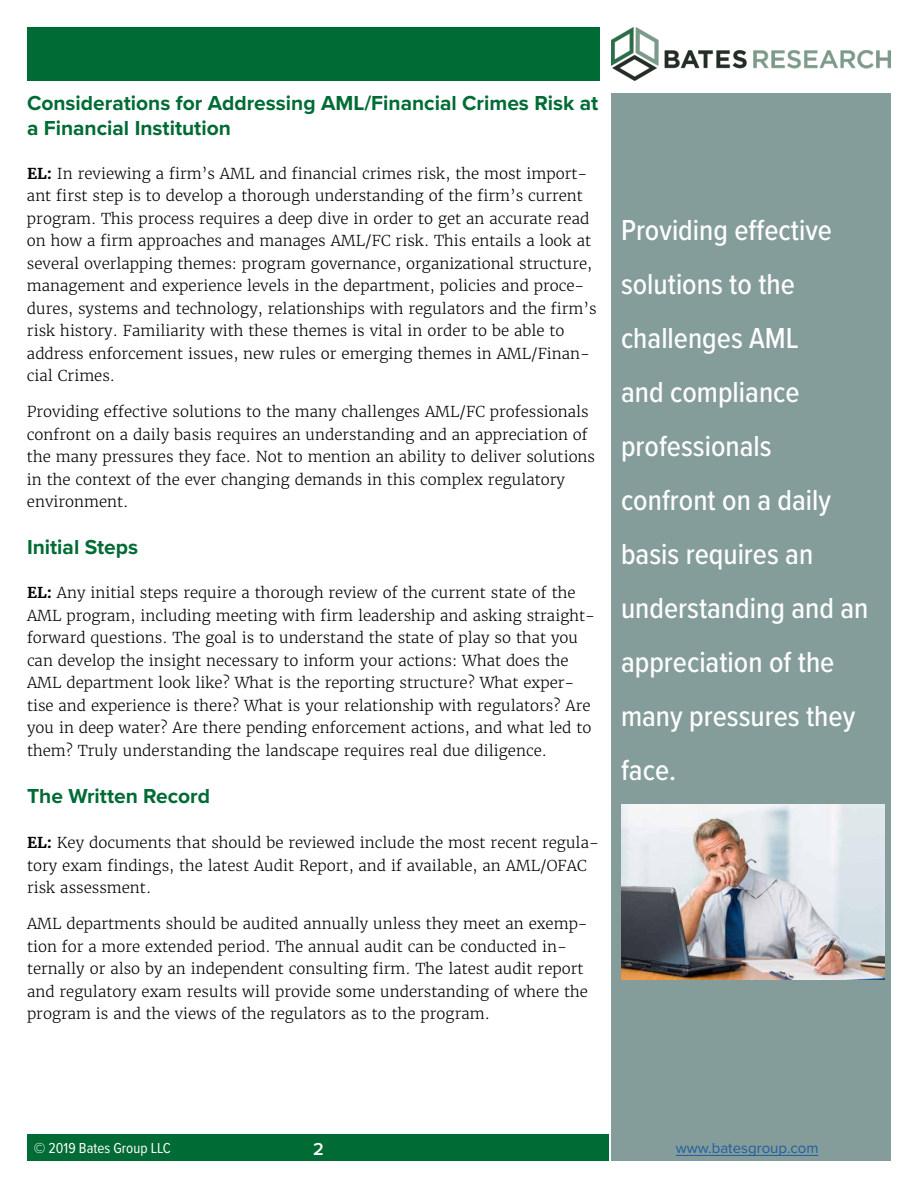
<style>
.page{position:relative;width:918px;height:1188px;background:#fff}
.page>*{position:absolute;margin:0;border:0;box-sizing:border-box;transform-origin:0 0}
.t1{font:500 30px/54px "Proxima Nova Cond";color:#fff}
.t2{font:700 21px/25.2px "Proxima Nova";color:#006b35}
.t3{font:600 18px "Proxima Nova";color:#fff}
.t4{font:300 15px/22.5px "Merriweather";color:#000}
.t5{font:15px "Proxima Nova Cond";color:#fff}
.t6{font:15px "Proxima Nova";color:#215e9e}
.s1{font-weight:700}
</style>
<div class="page">
<img style="left:612px;top:27px;width:279px;height:54px">
<div style="left:27px;top:27px;width:572px;height:54px;background:#006b35"></div>
<div style="left:611px;top:93px;width:280px;height:1068px;background:#849d9b"></div>
<div style="left:27px;top:1134px;width:581px;height:27px;background:#006b35"></div>
<img style="left:621px;top:805px;width:264px;height:175px">
<hr style="left:676px;top:1155px;width:143px;height:1px;background:#215e9e">
<h2 class="t2" style="left:27px;top:91px;width:573px">Considerations for Addressing AML/Financial Crimes Risk at a Financial Institution</h2>
<p class="t4" style="left:27px;top:162px;width:571px"><span class="s1">EL:</span> In reviewing a firm’s AML and financial crimes risk, the most import&shy;ant first step is to develop a thorough understanding of the firm’s current program. This process requires a deep dive in order to get an accurate read on how a firm approaches and manages AML/FC risk. This entails a look at several overlapping themes: program governance, organizational structure, management and experience levels in the department, policies and proce&shy;dures, systems and technology, relationships with regulators and the firm’s risk history. Familiarity with these themes is vital in order to be able to address enforcement issues, new rules or emerging themes in AML/Finan&shy;cial Crimes.</p>
<p class="t4" style="left:27px;top:401px;width:570px">Providing effective solutions to the many challenges AML/FC professionals confront on a daily basis requires an understanding and an appreciation of the many pressures they face. Not to mention an ability to deliver solutions in the context of the ever changing demands in this complex regulatory environment.</p>
<h2 class="t2" style="left:27px;top:535px;width:113px">Initial Steps</h2>
<p class="t4" style="left:27px;top:582px;width:570px"><span class="s1">EL:</span> Any initial steps require a thorough review of the current state of the AML program, including meeting with firm leadership and asking straight&shy;forward questions. The goal is to understand the state of play so that you can develop the insight necessary to inform your actions: What does the AML department look like? What is the reporting structure? What exper&shy;tise and experience is there? What is your relationship with regulators? Are you in deep water? Are there pending enforcement actions, and what led to them? Truly understanding the landscape requires real due diligence.</p>
<h2 class="t2" style="left:27px;top:785px;width:185px">The Written Record</h2>
<p class="t4" style="left:27px;top:832px;width:573px"><span class="s1">EL:</span> Key documents that should be reviewed include the most recent regula&shy;tory exam findings, the latest Audit Report, and if available, an AML/OFAC risk assessment.</p>
<p class="t4" style="left:27px;top:913px;width:562px">AML departments should be audited annually unless they meet an exemp&shy;tion for a more extended period. The annual audit can be conducted in&shy;ternally or also by an independent consulting firm. The latest audit report and regulatory exam results will provide some understanding of where the program is and the views of the regulators as to the program.</p>
<h1 class="t1" style="left:621px;top:202px;width:249px">Providing effective solutions to the challenges AML<br>and compliance professionals confront on a daily basis requires an understanding and an appreciation of the many pressures they face.</h1>
<p class="t5" style="left:34px;top:1137px;width:139px">© 2019 Bates Group LLC</p>
<p class="t3" style="left:313px;top:1138px;width:12px">2</p>
<p class="t6" style="left:676px;top:1139px;width:144px">www.batesgroup.com</p>
</div>
